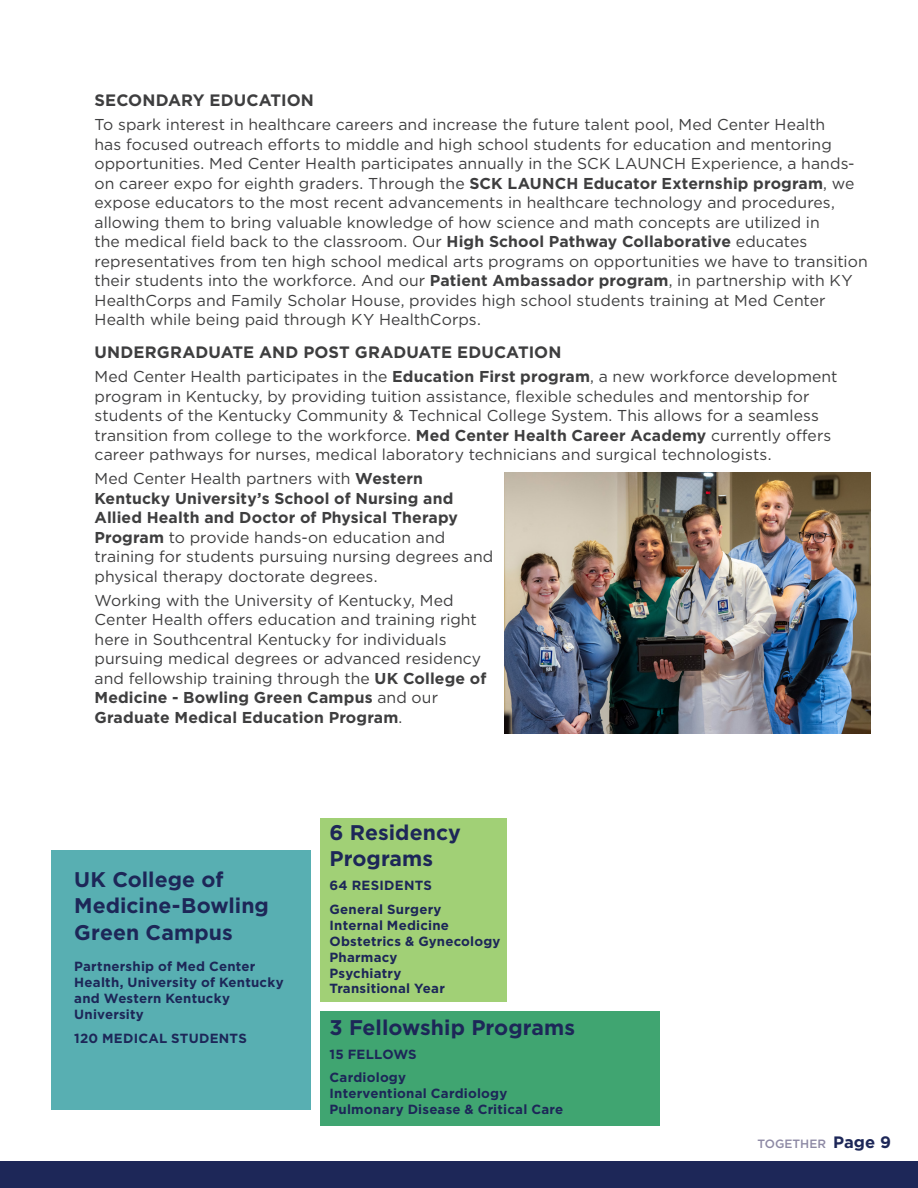
<style>
.page{position:relative;width:918px;height:1188px;background:#fff}
.page>*{position:absolute;margin:0;border:0;box-sizing:border-box;transform-origin:0 0}
.t1{font:700 21.15px/26.5px "Gotham";color:#1d2758}
.t2{font:700 16.5px "Gotham";letter-spacing:.005em;color:#3e3e3f}
.t3{font:15.75px/19.5px "Gotham";letter-spacing:.005em;color:#3e3e3f}
.t4{font:700 15.75px "Gotham";letter-spacing:.01em;color:#3e3e3f}
.t5{font:700 13.2px/15.9px "Gotham";letter-spacing:.015em;color:#1d2758}
.t6{font:500 12px "Gotham";color:#8d89a4}
.s1{font-weight:700}
.s2{font-weight:400}
.s3{font-weight:700;font-size:16.5px;color:#1d2758}
</style>
<div class="page">
<div style="left:0;top:1161px;width:918px;height:27px;background:#1d2758"></div>
<div style="left:51px;top:851px;width:260px;height:259px;background:#58afb2"></div>
<div style="left:321px;top:818px;width:186px;height:183px;background:#a1d076"></div>
<div style="left:320px;top:1011px;width:340px;height:114px;background:#40a571"></div>
<img style="left:505px;top:472px;width:365px;height:261px">
<p class="t2" style="left:94px;top:89px;width:221px">SECONDARY EDUCATION</p>
<p class="t3" style="left:94px;top:114px;width:775px">To spark interest in healthcare careers and increase the future talent pool, Med Center Health<br>has focused outreach efforts to middle and high school students for education and mentoring opportunities. Med Center Health participates annually in the SCK LAUNCH Experience, a hands&shy;on career expo for eighth graders. Through the <span class="s1">SCK LAUNCH Educator Externship program</span>, we expose educators to the most recent advancements in healthcare technology and procedures, allowing them to bring valuable knowledge of how science and math concepts are utilized in<br>the medical field back to the classroom. Our <span class="s1">High School Pathway Collaborative</span> educates representatives from ten high school medical arts programs on opportunities we have to transition their students into the workforce. And our <span class="s1">Patient Ambassador program</span>, in partnership with KY HealthCorps and Family Scholar House, provides high school students training at Med Center Health while being paid through KY HealthCorps.</p>
<p class="t2" style="left:94px;top:341px;width:469px">UNDERGRADUATE AND POST GRADUATE EDUCATION</p>
<p class="t3" style="left:94px;top:366px;width:745px">Med Center Health participates in the <span class="s1">Education First program</span>, a new workforce development program in Kentucky, by providing tuition assistance, flexible schedules and mentorship for students of the Kentucky Community &amp; Technical College System. This allows for a seamless transition from college to the workforce. <span class="s1">Med Center Health Career Academy</span> currently offers career pathways for nurses, medical laboratory technicians and surgical technologists.</p>
<p class="t3" style="left:94px;top:468px;width:330px">Med Center Health partners with <span class="s1">Western</span></p>
<p class="t3" style="left:94px;top:488px;width:400px"><span class="s1">Kentucky University’s School of Nursing and Allied Health and Doctor of Physical Therapy Program</span> to provide hands-on education and training for students pursuing nursing degrees and physical therapy doctorate degrees.</p>
<p class="t3" style="left:94px;top:590px;width:361px">Working with the University of Kentucky, Med</p>
<p class="t3" style="left:94px;top:609px;width:384px">Center Health offers education and training right</p>
<p class="t3" style="left:94px;top:629px;width:393px">here in Southcentral Kentucky for individuals pursuing medical degrees or advanced residency and fellowship training through the <span class="s1">UK College of</span></p>
<p class="t4" style="left:94px;top:687px;width:345px">Medicine - Bowling Green Campus <span class="s2">and our</span></p>
<p class="t4" style="left:94px;top:707px;width:309px">Graduate Medical Education Program<span class="s2">.</span></p>
<p class="t1" style="left:74px;top:866px;width:196px">UK College of<br>Medicine-Bowling<br>Green Campus</p>
<p class="t5" style="left:74px;top:959px;width:211px">Partnership of Med Center<br>Health, University of Kentucky and Western Kentucky<br>University</p>
<p class="t5" style="left:74px;top:1030px;width:174px">120 MEDICAL STUDENTS</p>
<p class="t1" style="left:330px;top:819px;width:133px">6 Residency<br>Programs</p>
<p class="t5" style="left:330px;top:877px;width:104px">64 RESIDENTS</p>
<p class="t5" style="left:330px;top:901px;width:114px">General Surgery</p>
<p class="t5" style="left:330px;top:917px;width:121px">Internal Medicine</p>
<p class="t5" style="left:330px;top:933px;width:172px">Obstetrics &amp; Gynecology</p>
<p class="t5" style="left:330px;top:949px;width:70px">Pharmacy</p>
<p class="t5" style="left:330px;top:965px;width:73px">Psychiatry</p>
<p class="t5" style="left:330px;top:981px;width:117px">Transitional Year</p>
<p class="t1" style="left:330px;top:1014px;width:247px">3 Fellowship Programs</p>
<p class="t5" style="left:330px;top:1046px;width:89px">15 FELLOWS</p>
<p class="t5" style="left:330px;top:1070px;width:78px">Cardiology</p>
<p class="t5" style="left:330px;top:1086px;width:179px">Interventional Cardiology</p>
<p class="t5" style="left:330px;top:1102px;width:235px">Pulmonary Disease &amp; Critical Care</p>
<p class="t6" style="left:758px;top:1135px;width:135px">TOGETHER <span class="s3">Page 9</span></p>
</div>
